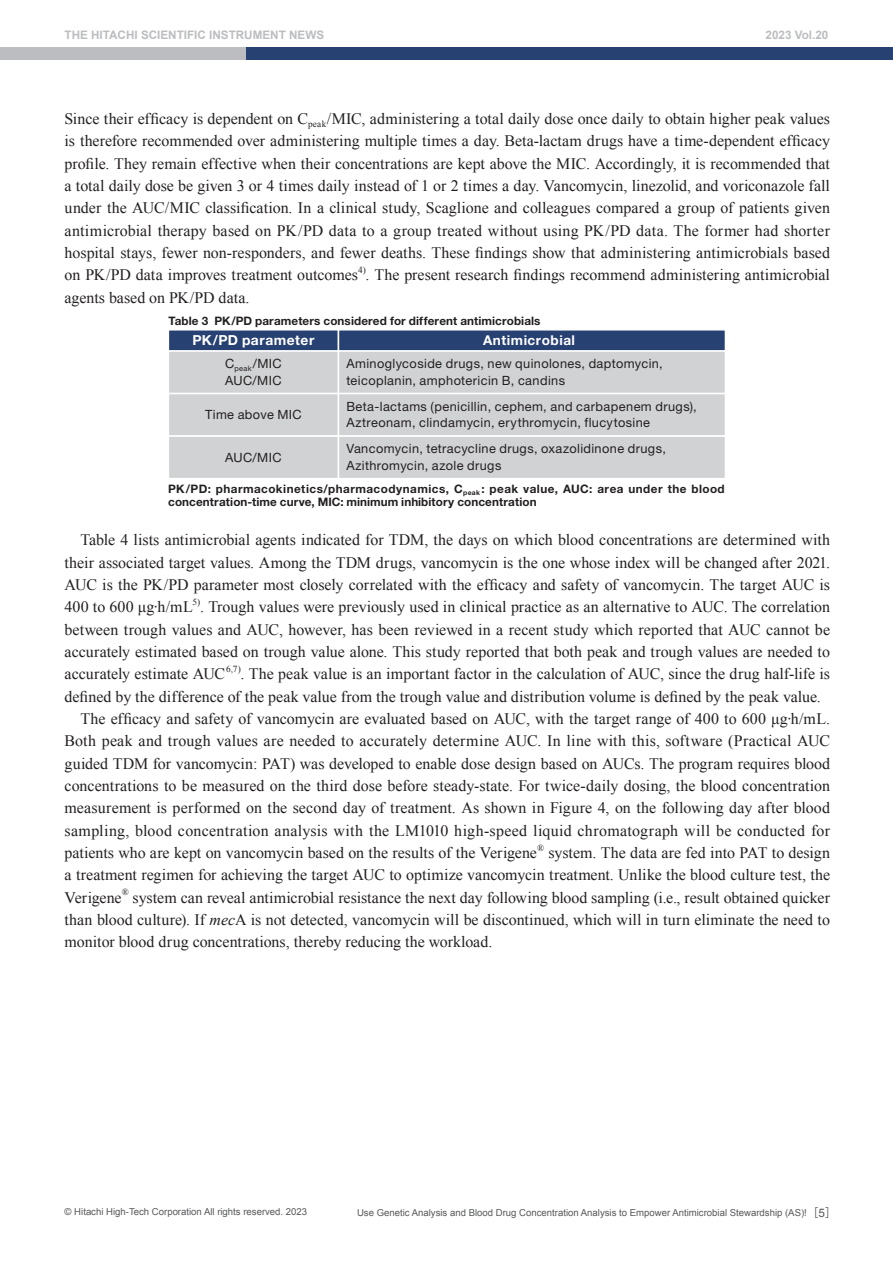
<style>
.page{position:relative;width:893px;height:1263px;background:#fff}
.page>*{position:absolute;margin:0;border:0;box-sizing:border-box;transform-origin:0 0}
.t1{font:15.9px/22.4px "Times New Roman";color:#231f20;text-align:justify}
.t2{font:15.9px "Times New Roman";letter-spacing:.02em;color:#231f20}
.t3{font:700 13.8px "Helvetica Neue LT Std";letter-spacing:.035em;color:#fff}
.t4{font:700 13.5px "Helvetica Neue LT Std";letter-spacing:.04em;color:#fff}
.t5{font:12.75px/16.6px "Helvetica Neue LT Std";letter-spacing:.03em;color:#231f20}
.t6{font:700 11.7px/13.8px "Helvetica Neue LT Std";letter-spacing:.015em;color:#231f20}
.t7{font:700 11.7px "Arial";color:#bcbdc0}
.t8{font:9.6px "Arial";color:#57585a}
.t9{font:9.3px "Times New Roman";color:#231f20}
.s1{font-family:"Futo Go B101 Pro"}
.s2{font-style:italic}
.s3{font-family:"Gothic BBB Pro";font-weight:500;font-size:11.7px}
.s4{font-size:11.7px}
</style>
<div class="page">
<div style="left:0;top:47px;width:251px;height:13px;background:#bcbdc0"></div>
<div style="left:246px;top:47px;width:647px;height:13px;background:#284173"></div>
<div style="left:168px;top:329px;width:171px;height:23px;background:#284173;border:1px solid #fff"></div>
<div style="left:338px;top:329px;width:388px;height:23px;background:#284173;border:1px solid #fff"></div>
<div style="left:168px;top:350px;width:171px;height:44px;background:#d1d2d4;border:1px solid #fff"></div>
<div style="left:168px;top:393px;width:171px;height:44px;background:#d1d2d4;border:1px solid #fff"></div>
<div style="left:168px;top:435px;width:171px;height:44px;background:#d1d2d4;border:1px solid #fff"></div>
<div style="left:338px;top:350px;width:388px;height:44px;background:#d1d2d4;border:1px solid #fff"></div>
<div style="left:338px;top:393px;width:388px;height:44px;background:#d1d2d4;border:1px solid #fff"></div>
<div style="left:338px;top:435px;width:388px;height:44px;background:#d1d2d4;border:1px solid #fff"></div>
<p class="t7" style="left:65px;top:27px;width:285px">THE HITACHI SCIENTIFIC INSTRUMENT NEWS<span class="s1">　　</span></p>
<p class="t7" style="left:766px;top:27px;width:64px">2023 Vol.20</p>
<p class="t1" style="left:65px;top:107px;width:767px">Since their efficacy is dependent on C<sub>peak</sub>/MIC, administering a total daily dose once daily to obtain higher peak values is therefore recommended over administering multiple times a day. Beta-lactam drugs have a time-dependent efficacy profile. They remain effective when their concentrations are kept above the MIC. Accordingly, it is recommended that a total daily dose be given 3 or 4 times daily instead of 1 or 2 times a day. Vancomycin, linezolid, and voriconazole fall under the AUC/MIC classification. In a clinical study, Scaglione and colleagues compared a group of patients given antimicrobial therapy based on PK/PD data to a group treated without using PK/PD data. The former had shorter hospital stays, fewer non-responders, and fewer deaths. These findings show that administering antimicrobials based on PK/PD data improves treatment outcomes</p>
<p class="t9" style="left:358px;top:263px;width:9px">4)</p>
<p class="t1" style="left:366px;top:263px;width:466px">. The present research findings recommend administering antimicrobial</p>
<p class="t1" style="left:65px;top:286px;width:186px">agents based on PK/PD data.</p>
<p class="t6" style="left:168px;top:314px;width:374px">Table 3 PK/PD parameters considered for different antimicrobials</p>
<p class="t3" style="left:192px;top:331px;width:124px">PK/PD parameter</p>
<p class="t4" style="left:483px;top:332px;width:94px">Antimicrobial</p>
<p class="t5" style="left:225px;top:355px;width:58px">C<sub>peak</sub>/MIC<br>AUC/MIC</p>
<p class="t5" style="left:346px;top:355px;width:318px">Aminoglycoside drugs, new quinolones, daptomycin, teicoplanin, amphotericin B, candins</p>
<p class="t5" style="left:205px;top:406px;width:98px">Time above MIC</p>
<p class="t5" style="left:346px;top:398px;width:352px">Beta-lactams (penicillin, cephem, and carbapenem drugs),<br>Aztreonam, clindamycin, erythromycin, flucytosine</p>
<p class="t5" style="left:225px;top:448px;width:58px">AUC/MIC</p>
<p class="t5" style="left:346px;top:440px;width:321px">Vancomycin, tetracycline drugs, oxazolidinone drugs,<br>Azithromycin, azole drugs</p>
<p class="t6" style="left:168px;top:481px;width:558px">PK/PD: pharmacokinetics/pharmacodynamics, C<sub>peak</sub> : peak value, AUC: area under the blood concentration-time curve, MIC: minimum inhibitory concentration</p>
<p class="t1" style="left:65px;top:529px;width:767px;text-indent:16px">Table 4 lists antimicrobial agents indicated for TDM, the days on which blood concentrations are determined with their associated target values. Among the TDM drugs, vancomycin is the one whose index will be changed after 2021.<br>AUC is the PK/PD parameter most closely correlated with the efficacy and safety of vancomycin. The target AUC is 400 to 600 μg∙h/mL</p>
<p class="t9" style="left:193px;top:595px;width:9px">5)</p>
<p class="t1" style="left:65px;top:596px;width:767px;text-indent:136px">. Trough values were previously used in clinical practice as an alternative to AUC. The correlation between trough values and AUC, however, has been reviewed in a recent study which reported that AUC cannot be accurately estimated based on trough value alone. This study reported that both peak and trough values are needed to accurately estimate AUC</p>
<p class="t9" style="left:226px;top:662px;width:16px">6,7)</p>
<p class="t1" style="left:241px;top:663px;width:591px">. The peak value is an important factor in the calculation of AUC, since the drug half-life is</p>
<p class="t1" style="left:65px;top:685px;width:758px">defined by the difference of the peak value from the trough value and distribution volume is defined by the peak value.</p>
<p class="t1" style="left:81px;top:707px;width:751px">The efficacy and safety of vancomycin are evaluated based on AUC, with the target range of 400 to 600 μg∙h/mL.</p>
<p class="t1" style="left:65px;top:730px;width:767px">Both peak and trough values are needed to accurately determine AUC. In line with this, software (Practical AUC</p>
<p class="t1" style="left:65px;top:752px;width:767px">guided TDM for vancomycin: PAT) was developed to enable dose design based on AUCs. The program requires blood</p>
<p class="t1" style="left:65px;top:774px;width:767px">concentrations to be measured on the third dose before steady-state. For twice-daily dosing, the blood concentration</p>
<p class="t1" style="left:65px;top:797px;width:767px">measurement is performed on the second day of treatment. As shown in Figure 4, on the following day after blood</p>
<p class="t2" style="left:65px;top:820px;width:767px">sampling, blood concentration analysis with the LM1010 high-speed liquid chromatograph will be conducted for</p>
<p class="t1" style="left:65px;top:841px;width:474px">patients who are kept on vancomycin based on the results of the Verigene</p>
<p class="t9" style="left:537px;top:841px;width:9px">®</p>
<p class="t1" style="left:65px;top:841px;width:767px;text-indent:484px">system. The data are fed into PAT to design a treatment regimen for achieving the target AUC to optimize vancomycin treatment. Unlike the blood culture test, the Verigene</p>
<p class="t9" style="left:122px;top:886px;width:9px">®</p>
<p class="t1" style="left:65px;top:886px;width:767px;text-indent:68px">system can reveal antimicrobial resistance the next day following blood sampling (i.e., result obtained quicker than blood culture). If <span class="s2">mec</span>A is not detected, vancomycin will be discontinued, which will in turn eliminate the need to monitor blood drug concentrations, thereby reducing the workload.</p>
<p class="t8" style="left:65px;top:1205px;width:244px">© Hitachi High-Tech Corporation All rights reserved. 2023</p>
<p class="t8" style="left:357px;top:1206px;width:481px">Use Genetic Analysis and Blood Drug Concentration Analysis to Empower Antimicrobial Stewardship (AS)!<span class="s3">［</span><span class="s4">5</span><span class="s3">］</span></p>
</div>
